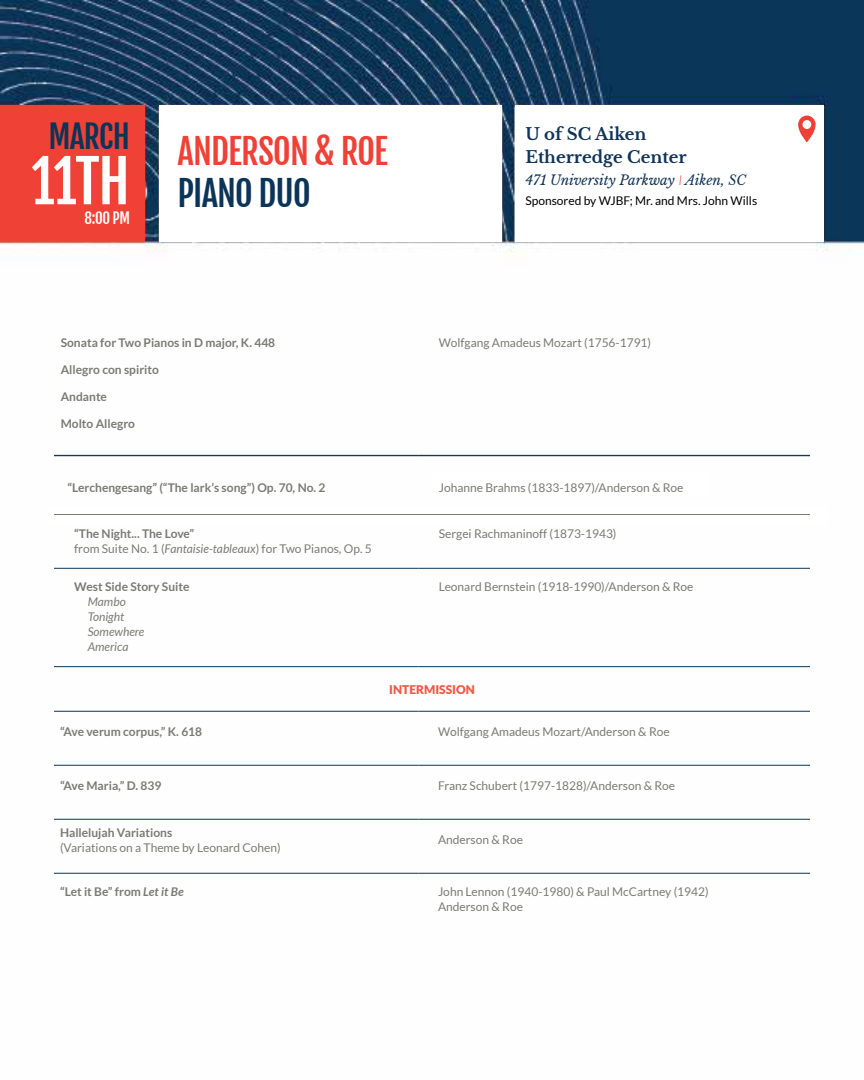
<style>
.page{position:relative;width:864px;height:1080px;background:#fff}
.page>*{position:absolute;margin:0;border:0;box-sizing:border-box;transform-origin:0 0}
.t1{font:58.05px "Fjalla One";color:#fff}
.t2{font:34.5px "Fjalla One";letter-spacing:-.025em;color:#ef4136}
.t3{font:34.5px "Fjalla One";letter-spacing:-.025em;color:#0b3459}
.t4{font:31.5px "Fjalla One";letter-spacing:-.025em;color:#0b3459}
.t5{font:700 16.5px/22.5px "Libre Baskerville";color:#113458}
.t6{font:15px "Fjalla One";color:#fff}
.t7{font:italic 13.5px "Libre Baskerville";color:#113458}
.t8{font:12px/15px "Lato";color:#7a7a75}
.t9{font:700 12px "Lato";color:#7a7a75}
.t10{font:12px "Lato";color:#000}
.t11{font:italic 12px/15px "Lato";color:#7a7a75}
.t12{font:900 12px "Lato";color:#f15845}
.s1{font-family:"Lato";font-weight:300;color:#ef4136}
.s2{font-weight:700}
.s3{font-style:italic}
</style>
<div class="page">
<img style="left:0;top:0;width:864px;height:873px">
<div style="left:0;top:106px;width:145px;height:136px;background:#ef4136"></div>
<div style="left:159px;top:106px;width:343px;height:136px;background:#fff"></div>
<div style="left:515px;top:106px;width:309px;height:136px;background:#fff"></div>
<svg style="left:798px;top:116px;width:18px;height:26px"></svg>
<div style="left:432px;top:472px;width:276px;height:23px;background:#fff"></div>
<hr style="left:54px;top:711px;width:364px;height:1px;background:#0b3459">
<hr style="left:418px;top:711px;width:392px;height:1px;background:#0b3459">
<hr style="left:54px;top:819px;width:364px;height:1px;background:#0b3459">
<hr style="left:418px;top:819px;width:392px;height:1px;background:#0b3459">
<hr style="left:54px;top:455px;width:364px;height:1px;background:#0b3459">
<hr style="left:418px;top:455px;width:392px;height:1px;background:#0b3459">
<hr style="left:54px;top:568px;width:364px;height:1px;background:#0b3459">
<hr style="left:418px;top:568px;width:392px;height:1px;background:#0b3459">
<hr style="left:54px;top:666px;width:364px;height:1px;background:#0b3459">
<hr style="left:418px;top:666px;width:392px;height:1px;background:#0b3459">
<hr style="left:54px;top:765px;width:364px;height:1px;background:#0b3459">
<hr style="left:418px;top:765px;width:392px;height:1px;background:#0b3459">
<hr style="left:54px;top:873px;width:364px;height:1px;background:#0b3459">
<hr style="left:418px;top:873px;width:392px;height:1px;background:#0b3459">
<div style="left:47px;top:506px;width:780px;height:18px;background:#fff"></div>
<hr style="left:54px;top:514px;width:756px;height:1px;background:#7a7a75">
<h3 class="t4" style="left:48px;top:117px;width:83px">MARCH</h3>
<h1 class="t1" style="left:31px;top:146px;width:100px">11TH</h1>
<p class="t6" style="left:85px;top:209px;width:47px">8:00 PM</p>
<h2 class="t2" style="left:178px;top:131px;width:212px">ANDERSON &amp; ROE</h2>
<h2 class="t3" style="left:178px;top:172px;width:134px">PIANO DUO</h2>
<p class="t9" style="left:61px;top:336px;width:216px">Sonata for Two Pianos in D major, K. 448</p>
<p class="t9" style="left:61px;top:363px;width:100px">Allegro con spirito</p>
<p class="t9" style="left:61px;top:390px;width:48px">Andante</p>
<p class="t9" style="left:61px;top:417px;width:76px">Molto Allegro</p>
<h3 class="t5" style="left:525px;top:123px;width:163px">U of SC Aiken<br>Etherredge Center</h3>
<p class="t7" style="left:525px;top:172px;width:222px">471 University Parkway <span class="s1">I</span> Aiken, SC</p>
<p class="t10" style="left:525px;top:194px;width:233px">Sponsored by WJBF; Mr. and Mrs. John Wills</p>
<p class="t8" style="left:439px;top:335px;width:214px">Wolfgang Amadeus Mozart (1756-1791)</p>
<p class="t8" style="left:439px;top:480px;width:246px">Johanne Brahms (1833-1897)/Anderson &amp; Roe</p>
<p class="t9" style="left:68px;top:481px;width:260px">“Lerchengesang” (“The lark’s song”) Op. 70, No. 2</p>
<p class="t8" style="left:74px;top:526px;width:299px"><span class="s2">“The Night... The Love”<br></span>from Suite No. 1 (<span class="s3">Fantaisie-tableaux</span>) for Two Pianos, Op. 5</p>
<p class="t8" style="left:439px;top:526px;width:179px">Sergei Rachmaninoff (1873-1943)</p>
<p class="t9" style="left:74px;top:580px;width:117px">West Side Story Suite</p>
<p class="t11" style="left:88px;top:595px;width:58px">Mambo<br>Tonight<br>Somewhere<br>America</p>
<p class="t8" style="left:439px;top:580px;width:256px">Leonard Bernstein (1918-1990)/Anderson &amp; Roe</p>
<p class="t12" style="left:389px;top:682px;width:87px">INTERMISSION</p>
<p class="t9" style="left:60px;top:725px;width:144px">“Ave verum corpus,” K. 618</p>
<p class="t8" style="left:438px;top:724px;width:233px">Wolfgang Amadeus Mozart/Anderson &amp; Roe</p>
<p class="t9" style="left:60px;top:779px;width:103px">“Ave Maria,” D. 839</p>
<p class="t8" style="left:438px;top:778px;width:239px">Franz Schubert (1797-1828)/Anderson &amp; Roe</p>
<p class="t9" style="left:60px;top:826px;width:114px">Hallelujah Variations</p>
<p class="t8" style="left:60px;top:840px;width:222px">(Variations on a Theme by Leonard Cohen)</p>
<p class="t8" style="left:438px;top:832px;width:86px">Anderson &amp; Roe</p>
<p class="t9" style="left:60px;top:885px;width:125px">“Let it Be” from <span class="s3">Let it Be</span></p>
<p class="t8" style="left:438px;top:885px;width:272px">John Lennon (1940-1980) &amp; Paul McCartney (1942)<br>Anderson &amp; Roe</p>
</div>
